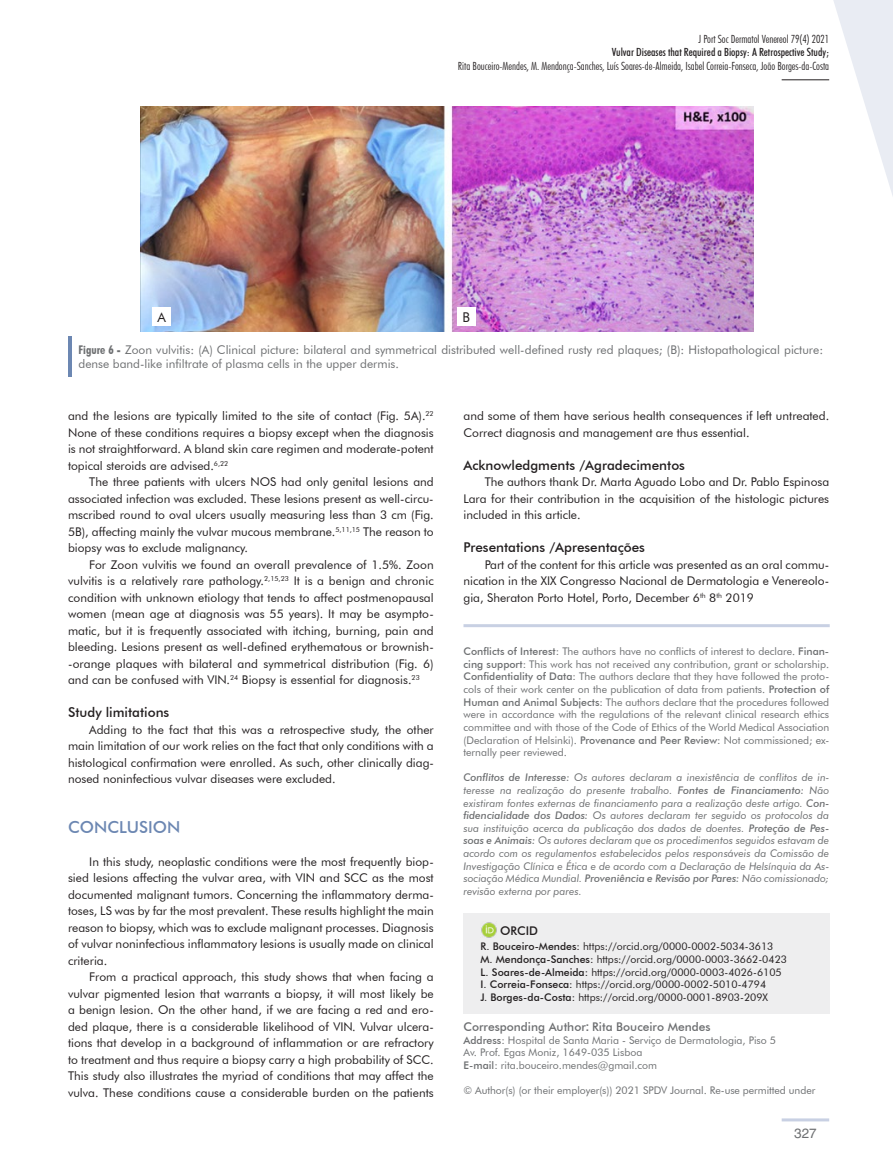
<style>
.page{position:relative;width:893px;height:1170px;background:#fff}
.page>*{position:absolute;margin:0;border:0;box-sizing:border-box;transform-origin:0 0}
.t1{font:500 16.5px "Futura BT";color:#6c87b2}
.t2{font:500 13.5px "Futura BT";color:#231f20}
.t3{font:13.5px "Helvetica LT Std";color:#6d6f71}
.t4{font:13.5px "Futura BT";color:#231f20}
.t5{font:12px/16.5px "Futura BT";color:#231f20;text-align:justify}
.t6{font:12px/14.4px "Futura BT";color:#6d6f71}
.t7{font:500 12px "Futura BT";color:#6d6f71}
.t8{font:500 12px "Futura BT";color:#231f20}
.t9{font:300 condensed 11.25px "Futura BT";color:#231f20}
.t10{font:500 condensed 11.25px "Futura BT";color:#231f20}
.t11{font:10.5px/12.6px "Futura BT";color:#6d6f71;text-align:justify}
.t12{font:italic 10.5px/12.6px "Futura BT";color:#6d6f71;text-align:justify}
.t13{font:10.5px/12.6px "Futura BT";color:#231f20}
.s1{font-weight:700;font-stretch:condensed}
.s2{font-weight:500}
.s3{font-family:"Helvetica LT Std";font-weight:700;font-stretch:condensed}
</style>
<div class="page">
<hr style="left:782px;top:1118px;width:47px;height:3px;background:#c8d0e3">
<svg style="left:825px;top:0;width:68px;height:196px"></svg>
<hr style="left:782px;top:79px;width:47px;height:1px;background:#231f20">
<hr style="left:463px;top:624px;width:367px;height:3px;background:#c8d0e3">
<div style="left:463px;top:913px;width:367px;height:100px;background:#eeeeef"></div>
<img style="left:481px;top:922px;width:16px;height:15px">
<div style="left:68px;top:336px;width:5px;height:41px;background:#6c87b2"></div>
<img style="left:141px;top:106px;width:612px;height:226px">
<div style="left:153px;top:307px;width:18px;height:19px;background:#fff"></div>
<div style="left:457px;top:307px;width:19px;height:19px;background:#fff"></div>
<p class="t9" style="left:698px;top:32px;width:132px">J Port Soc Dermatol Venereol 79(4) 2021</p>
<p class="t10" style="left:612px;top:46px;width:219px">Vulvar Diseases that Required a Biopsy: A Retrospective Study;</p>
<p class="t9" style="left:458px;top:59px;width:373px">Rita Bouceiro-Mendes, M. Mendonça-Sanches, Luís Soares-de-Almeida, Isabel Correia-Fonseca, João Borges-da-Costa</p>
<p class="t4" style="left:158px;top:309px;width:10px">A</p>
<p class="t4" style="left:463px;top:309px;width:9px">B</p>
<p class="t6" style="left:79px;top:342px;width:746px"><span class="s1">Figure 6 -</span> Zoon vulvitis: (A) Clinical picture: bilateral and symmetrical distributed well-defined rusty red plaques; (B): Histopathological picture: dense band-like infiltrate of plasma cells in the upper dermis.</p>
<p class="t5" style="left:68px;top:407px;width:367px">and the lesions are typically limited to the site of contact (Fig. 5A).<sup>22<br></sup>None of these conditions requires a biopsy except when the diagnosis is not straightforward. A bland skin care regimen and moderate-potent topical steroids are advised.<sup>6,22</sup></p>
<p class="t5" style="left:68px;top:473px;width:367px;text-indent:21px">The three patients with ulcers NOS had only genital lesions and associated infection was excluded. These lesions present as well-circu&shy;mscribed round to oval ulcers usually measuring less than 3 cm (Fig.<br>5B), affecting mainly the vulvar mucous membrane.<sup>5,11,15</sup> The reason to biopsy was to exclude malignancy.</p>
<p class="t5" style="left:68px;top:556px;width:367px;text-indent:21px">For Zoon vulvitis we found an overall prevalence of 1.5%. Zoon vulvitis is a relatively rare pathology.<sup>2,15,23</sup> It is a benign and chronic condition with unknown etiology that tends to affect postmenopausal women (mean age at diagnosis was 55 years). It may be asympto&shy;matic, but it is frequently associated with itching, burning, pain and bleeding. Lesions present as well-defined erythematous or brownish--orange plaques with bilateral and symmetrical distribution (Fig. 6) and can be confused with VIN.<sup>24</sup> Biopsy is essential for diagnosis.<sup>23</sup></p>
<p class="t2" style="left:68px;top:704px;width:103px">Study limitations</p>
<p class="t5" style="left:68px;top:721px;width:367px;text-indent:21px">Adding to the fact that this was a retrospective study, the other main limitation of our work relies on the fact that only conditions with a histological confirmation were enrolled. As such, other clinically diag&shy;nosed noninfectious vulvar diseases were excluded.</p>
<h1 class="t1" style="left:68px;top:816px;width:114px">CONCLUSION</h1>
<p class="t5" style="left:68px;top:853px;width:367px;text-indent:21px">In this study, neoplastic conditions were the most frequently biop&shy;sied lesions affecting the vulvar area, with VIN and SCC as the most documented malignant tumors. Concerning the inflammatory derma&shy;toses, LS was by far the most prevalent. These results highlight the main reason to biopsy, which was to exclude malignant processes. Diagnosis of vulvar noninfectious inflammatory lesions is usually made on clinical criteria.</p>
<p class="t5" style="left:68px;top:968px;width:367px;text-indent:21px">From a practical approach, this study shows that when facing a vulvar pigmented lesion that warrants a biopsy, it will most likely be a benign lesion. On the other hand, if we are facing a red and ero&shy;ded plaque, there is a considerable likelihood of VIN. Vulvar ulcera&shy;tions that develop in a background of inflammation or are refractory to treatment and thus require a biopsy carry a high probability of SCC.<br>This study also illustrates the myriad of conditions that may affect the vulva. These conditions cause a considerable burden on the patients</p>
<p class="t5" style="left:463px;top:407px;width:367px">and some of them have serious health consequences if left untreated.<br>Correct diagnosis and management are thus essential.</p>
<p class="t2" style="left:463px;top:456px;width:223px">Acknowledgments /Agradecimentos</p>
<p class="t5" style="left:463px;top:473px;width:367px;text-indent:21px">The authors thank Dr. Marta Aguado Lobo and Dr. Pablo Espinosa Lara for their contribution in the acquisition of the histologic pictures included in this article.</p>
<p class="t2" style="left:463px;top:539px;width:183px">Presentations /Apresentações</p>
<p class="t5" style="left:463px;top:556px;width:367px;text-indent:21px">Part of the content for this article was presented as an oral commu&shy;nication in the XIX Congresso Nacional de Dermatologia e Venereolo&shy;gia, Sheraton Porto Hotel, Porto, December 6<sup>th</sup> 8<sup>th</sup> 2019</p>
<p class="t11" style="left:463px;top:645px;width:367px"><span class="s2">Conflicts of Interest:</span> The authors have no conflicts of interest to declare. <span class="s2">Finan&shy;cing support:</span> This work has not received any contribution, grant or scholarship.<br><span class="s2">Confidentiality of Data:</span> The authors declare that they have followed the proto&shy;cols of their work center on the publication of data from patients. <span class="s2">Protection of Human and Animal Subjects:</span> The authors declare that the procedures followed were in accordance with the regulations of the relevant clinical research ethics committee and with those of the Code of Ethics of the World Medical Association (Declaration of Helsinki). <span class="s2">Provenance and Peer Review:</span> Not commissioned; ex&shy;ternally peer reviewed.</p>
<p class="t12" style="left:463px;top:771px;width:367px"><span class="s2">Conflitos de Interesse:</span> Os autores declaram a inexistência de conflitos de in&shy;teresse na realização do presente trabalho. <span class="s2">Fontes de Financiamento:</span> Não existiram fontes externas de financiamento para a realização deste artigo. <span class="s2">Con&shy;fidencialidade dos Dados:</span> Os autores declaram ter seguido os protocolos da sua instituição acerca da publicação dos dados de doentes. <span class="s2">Proteção de Pes&shy;soas e Animais:</span> Os autores declaram que os procedimentos seguidos estavam de acordo com os regulamentos estabelecidos pelos responsáveis da Comissão de Investigação Clínica e Ética e de acordo com a Declaração de Helsínquia da As&shy;sociação Médica Mundial. <span class="s2">Proveniência e Revisão por Pares:</span> Não comissionado; revisão externa por pares.</p>
<p class="t8" style="left:500px;top:923px;width:40px">ORCID</p>
<p class="t13" style="left:480px;top:940px;width:308px"><span class="s2">R. Bouceiro-Mendes:</span> https://orcid.org/0000-0002-5034-3613<br><span class="s2">M. Mendonça-Sanches:</span> https://orcid.org/0000-0003-3662-0423<br><span class="s2">L. Soares-de-Almeida:</span> https://orcid.org/0000-0003-4026-6105<br><span class="s2">I. Correia-Fonseca:</span> https://orcid.org/0000-0002-5010-4794<br><span class="s2">J. Borges-da-Costa:</span> https://orcid.org/0000-0001-8903-209X</p>
<p class="t7" style="left:463px;top:1019px;width:249px">Corresponding Author<span class="s3">:</span> Rita Bouceiro Mendes</p>
<p class="t11" style="left:463px;top:1033px;width:314px;text-align:left"><span class="s2">Address:</span> Hospital de Santa Maria - Serviço de Dermatologia, Piso 5<br>Av. Prof. Egas Moniz, 1649-035 Lisboa<br><span class="s2">E-mail:</span> rita.bouceiro.mendes@gmail.com</p>
<p class="t11" style="left:463px;top:1083px;width:353px">© Author(s) (or their employer(s)) 2021 SPDV Journal. Re-use permitted under</p>
<p class="t3" style="left:794px;top:1125px;width:24px">327</p>
</div>
